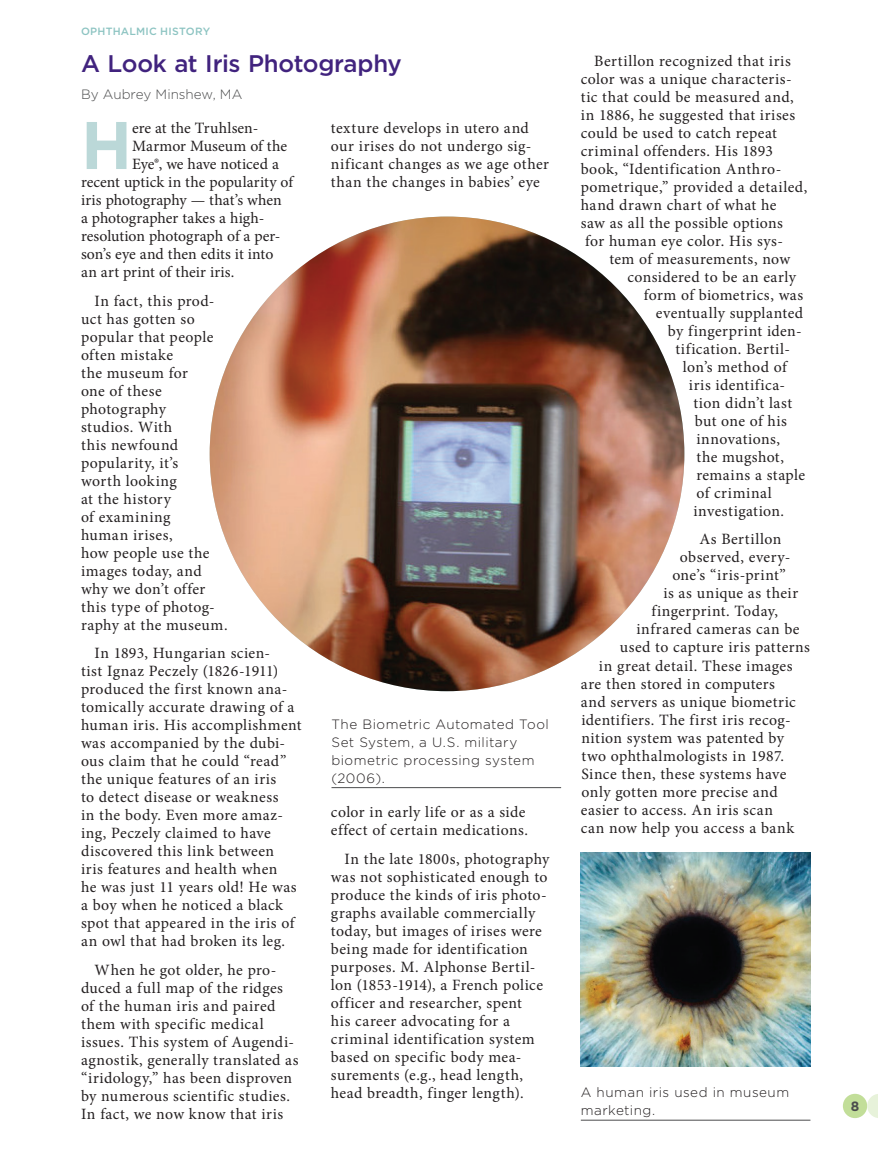
<style>
.page{position:relative;width:878px;height:1175px;background:#fff}
.page>*{position:absolute;margin:0;border:0;box-sizing:border-box;transform-origin:0 0}
.t1{font:700 67.2px "Gotham";color:#bbd8d8}
.t2{font:500 24px "Gotham";letter-spacing:-.015em;color:#41237e}
.t3{font:15.75px/18px "Minion Pro";letter-spacing:.025em;color:#231f20}
.t4{font:15.75px "Minion Pro";color:#231f20}
.t5{font:15.75px "Minion Pro";letter-spacing:.005em;color:#231f20}
.t6{font:15.75px "Minion Pro";letter-spacing:-.005em;color:#231f20}
.t7{font:15.75px "Minion Pro";letter-spacing:-.01em;color:#231f20}
.t8{font:300 13.5px/18px "Gotham";letter-spacing:.035em;color:#231f20}
.t9{font:300 13.5px "Gotham";color:#4b4c4d}
.t10{font:700 13.5px "Gotham";color:#4b4c4d}
.t11{font:500 10.5px "Gotham";letter-spacing:.025em;color:#8dc4c2}
</style>
<div class="page">
<div style="left:842px;top:1093px;width:25px;height:25px;background:#c2de99;border-radius:50%"></div>
<svg style="left:867px;top:1094px;width:11px;height:24px"></svg>
<img style="left:580px;top:852px;width:230px;height:214px">
<hr style="left:331px;top:787px;width:230px;height:1px;background:#4b4c4d">
<hr style="left:580px;top:1119px;width:230px;height:1px;background:#4b4c4d">
<img style="left:210px;top:216px;width:474px;height:475px;border-radius:237px">
<p class="t11" style="left:81px;top:25px;width:131px">OPHTHALMIC HISTORY</p>
<h2 class="t2" style="left:81px;top:48px;width:322px">A Look at Iris Photography</h2>
<p class="t9" style="left:81px;top:85px;width:163px">By Aubrey Minshew, MA</p>
<h1 class="t1" style="left:81px;top:101px;width:53px">H</h1>
<p class="t4" style="left:132px;top:117px;width:128px">ere at the Truhlsen-</p>
<p class="t4" style="left:132px;top:135px;width:156px">Marmor Museum of the</p>
<p class="t7" style="left:132px;top:153px;width:148px">Eye®, we have noticed a</p>
<p class="t5" style="left:81px;top:171px;width:214px">recent uptick in the popularity of</p>
<p class="t4" style="left:81px;top:189px;width:202px">iris photography — that’s when</p>
<p class="t4" style="left:81px;top:207px;width:185px">a photographer takes a high-</p>
<p class="t6" style="left:81px;top:225px;width:201px">resolution photograph of a per-</p>
<p class="t4" style="left:81px;top:243px;width:194px">son’s eye and then edits it into</p>
<p class="t3" style="left:81px;top:263px;width:155px">an art print of their iris.</p>
<p class="t3" style="left:81px;top:292px;width:148px;text-indent:13px">In fact, this prod&shy;uct has gotten so popular that people often mistake<br>the museum for<br>one of these photography<br>studios. With<br>this newfound popularity, it’s<br>worth looking<br>at the history<br>of examining<br>human irises,<br>how people use the images today, and why we don’t offer this type of photog&shy;raphy at the museum.</p>
<p class="t3" style="left:81px;top:644px;width:222px;text-indent:13px">In 1893, Hungarian scien-<br>tist Ignaz Peczely (1826-1911) produced the first known ana&shy;tomically accurate drawing of a human iris. His accomplishment was accompanied by the dubi&shy;ous claim that he could “read” the unique features of an iris<br>to detect disease or weakness<br>in the body. Even more amaz&shy;ing, Peczely claimed to have discovered this link between<br>iris features and health when<br>he was just 11 years old! He was a boy when he noticed a black spot that appeared in the iris of an owl that had broken its leg.</p>
<p class="t3" style="left:81px;top:961px;width:219px;text-indent:13px">When he got older, he pro&shy;duced a full map of the ridges of the human iris and paired them with specific medical issues. This system of Augendi&shy;agnostik, generally translated as “iridology,” has been disproven by numerous scientific studies.<br>In fact, we now know that iris</p>
<p class="t3" style="left:331px;top:119px;width:219px">texture develops in utero and our irises do not undergo sig&shy;nificant changes as we age other than the changes in babies’ eye</p>
<p class="t8" style="left:331px;top:714px;width:219px">The Biometric Automated Tool<br>Set System, a U.S. military biometric processing system (2006).</p>
<p class="t3" style="left:331px;top:803px;width:199px">color in early life or as a side effect of certain medications.</p>
<p class="t3" style="left:331px;top:850px;width:220px;text-indent:13px">In the late 1800s, photography was not sophisticated enough to produce the kinds of iris photo&shy;graphs available commercially today, but images of irises were being made for identification purposes. M. Alphonse Bertil&shy;lon (1853-1914), a French police officer and researcher, spent<br>his career advocating for a criminal identification system based on specific body mea&shy;surements (e.g., head length, head breadth, finger length).</p>
<p class="t3" style="left:580px;top:52px;width:228px;text-indent:13px">Bertillon recognized that iris color was a unique characteris&shy;tic that could be measured and, in 1886, he suggested that irises could be used to catch repeat criminal offenders. His 1893 book, “Identification Anthro&shy;pometrique,” provided a detailed, hand drawn chart of what he<br>saw as all the possible options<br>for human eye color. His sys-</p>
<p class="t3" style="left:609px;top:250px;width:182px">tem of measurements, now</p>
<p class="t3" style="left:627px;top:268px;width:170px">considered to be an early</p>
<p class="t3" style="left:644px;top:286px;width:161px">form of biometrics, was</p>
<p class="t3" style="left:656px;top:304px;width:149px">eventually supplanted</p>
<p class="t3" style="left:668px;top:322px;width:135px">by fingerprint iden-</p>
<p class="t3" style="left:675px;top:340px;width:116px">tification. Bertil-</p>
<p class="t3" style="left:683px;top:358px;width:105px">lon’s method of</p>
<p class="t3" style="left:689px;top:376px;width:98px">iris identifica-</p>
<p class="t3" style="left:693px;top:394px;width:100px">tion didn’t last</p>
<p class="t3" style="left:695px;top:412px;width:94px">but one of his</p>
<p class="t3" style="left:696px;top:430px;width:85px">innovations,</p>
<p class="t3" style="left:696px;top:448px;width:89px">the mugshot,</p>
<p class="t3" style="left:696px;top:466px;width:110px">remains a staple</p>
<p class="t3" style="left:696px;top:484px;width:77px">of criminal</p>
<p class="t3" style="left:693px;top:502px;width:92px">investigation.</p>
<p class="t3" style="left:699px;top:530px;width:83px">As Bertillon</p>
<p class="t3" style="left:680px;top:548px;width:112px">observed, every-</p>
<p class="t3" style="left:672px;top:566px;width:115px">one’s “iris-print”</p>
<p class="t3" style="left:663px;top:584px;width:136px">is as unique as their</p>
<p class="t3" style="left:651px;top:602px;width:128px">fingerprint. Today,</p>
<p class="t3" style="left:636px;top:620px;width:165px">infrared cameras can be</p>
<p class="t3" style="left:620px;top:638px;width:192px">used to capture iris patterns</p>
<p class="t3" style="left:599px;top:656px;width:195px">in great detail. These images</p>
<p class="t3" style="left:581px;top:674px;width:196px">are then stored in computers</p>
<p class="t3" style="left:581px;top:692px;width:216px">and servers as unique biometric</p>
<p class="t3" style="left:581px;top:710px;width:211px">identifiers. The first iris recog-</p>
<p class="t3" style="left:581px;top:728px;width:204px">nition system was patented by</p>
<p class="t3" style="left:581px;top:746px;width:204px">two ophthalmologists in 1987.</p>
<p class="t3" style="left:581px;top:764px;width:206px">Since then, these systems have</p>
<p class="t3" style="left:581px;top:782px;width:198px">only gotten more precise and</p>
<p class="t3" style="left:581px;top:800px;width:194px">easier to access. An iris scan</p>
<p class="t3" style="left:581px;top:818px;width:215px">can now help you access a bank</p>
<p class="t8" style="left:580px;top:1083px;width:210px">A human iris used in museum marketing.</p>
<p class="t10" style="left:850px;top:1096px;width:10px">8</p>
</div>
